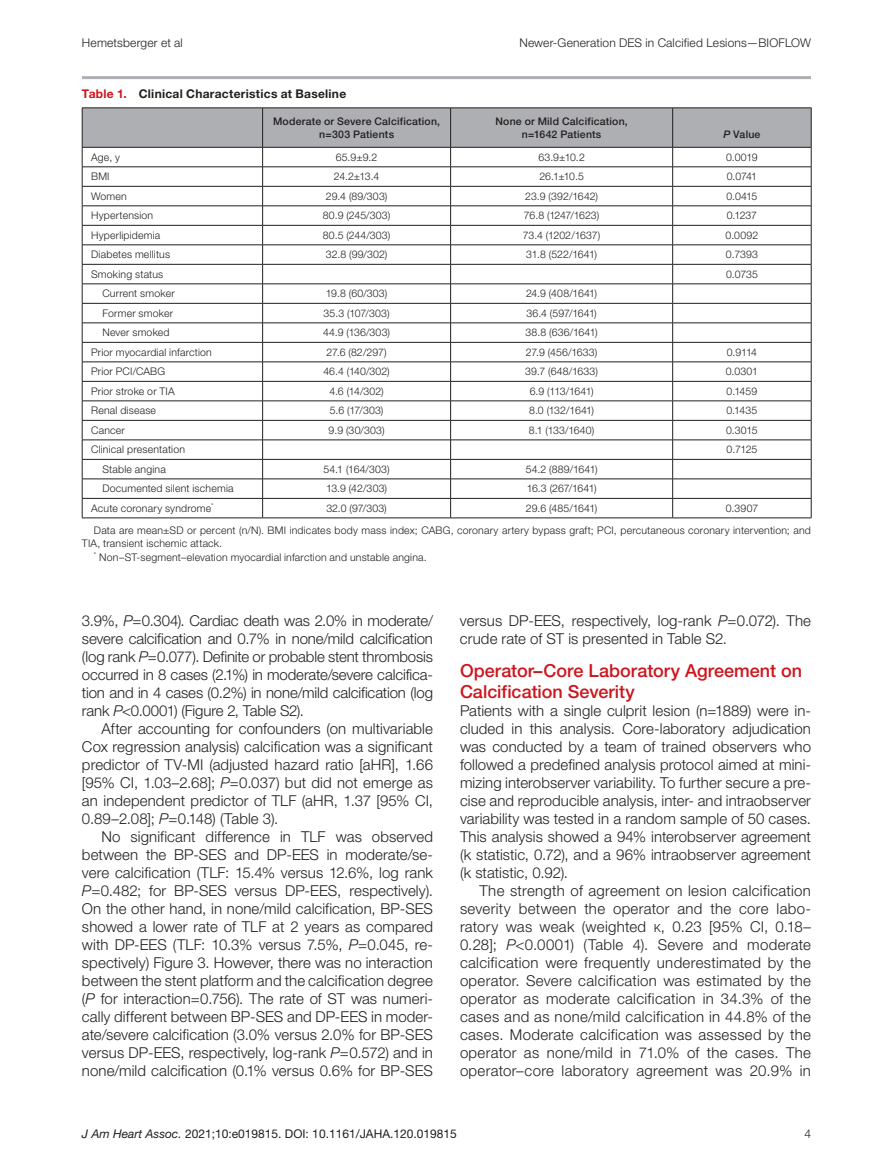
<style>
.page{position:relative;width:893px;height:1174px;background:#fff}
.page>*{position:absolute;margin:0;border:0;box-sizing:border-box;transform-origin:0 0}
.t1{font:500 18px/21px "Helvetica Neue LT Std";color:#cd151d}
.t2{font:300 15px/18px "Helvetica Neue LT Std";letter-spacing:.005em;color:#231f20;text-align:justify}
.t3{font:300 12px "Helvetica Neue LT Std";letter-spacing:.015em;color:#231f20}
.t4{font:12px "Helvetica Neue LT Std";color:#231f20}
.t5{font:700 12px "Helvetica Neue LT Std";letter-spacing:.025em;color:#231f20}
.t6{font:300 10.5px/21.9px "Helvetica Neue LT Std";letter-spacing:.02em;color:#231f20}
.t7{font:500 10.5px/13.5px "Helvetica Neue LT Std";letter-spacing:.02em;color:#231f20;text-align:center}
.t8{font:300 10.5px "Helvetica Neue LT Std";letter-spacing:-.015em;color:#231f20}
.t9{font:300 10.5px "Helvetica Neue LT Std";letter-spacing:-.035em;color:#231f20}
.t10{font:300 10.5px "Helvetica Neue LT Std";letter-spacing:-.01em;color:#231f20}
.t11{font:300 10.5px "Helvetica Neue LT Std";letter-spacing:-.005em;color:#231f20}
.t12{font:300 10.5px "Helvetica Neue LT Std";letter-spacing:-.025em;color:#231f20}
.s1{color:#cd151d}
.s2{font-style:italic}
.s3{font-family:"Noto Sans"}
</style>
<div class="page">
<hr style="left:82px;top:517px;width:181px;height:1px;background:#231f20">
<hr style="left:263px;top:517px;width:188px;height:1px;background:#231f20">
<hr style="left:451px;top:517px;width:222px;height:1px;background:#231f20">
<svg style="left:82px;top:108px;width:730px;height:409px"></svg>
<hr style="left:673px;top:517px;width:138px;height:1px;background:#231f20">
<hr style="left:82px;top:76px;width:729px;height:3px;background:#aeafb3">
<p class="t3" style="left:82px;top:35px;width:102px">Hemetsberger et al</p>
<p class="t3" style="left:519px;top:35px;width:293px">Newer-Generation DES in Calcified Lesions—BIOFLOW</p>
<p class="t5" style="left:82px;top:86px;width:266px"><span class="s1">Table 1.</span> Clinical Characteristics at Baseline</p>
<p class="t7" style="left:273px;top:114px;width:169px">Moderate or Severe Calcification, n=303 Patients</p>
<p class="t7" style="left:495px;top:114px;width:134px">None or Mild Calcification, n=1642 Patients</p>
<p class="t7" style="left:723px;top:127px;width:39px"><span class="s2">P</span> Value</p>
<p class="t6" style="left:91px;top:146px;width:30px">Age, y</p>
<p class="t6" style="left:336px;top:146px;width:43px">65.9±9.2</p>
<p class="t6" style="left:538px;top:146px;width:48px">63.9±10.2</p>
<p class="t6" style="left:726px;top:146px;width:33px">0.0019</p>
<p class="t6" style="left:91px;top:165px;width:20px">BMI</p>
<p class="t6" style="left:334px;top:165px;width:47px">24.2±13.4</p>
<p class="t6" style="left:539px;top:165px;width:46px">26.1±10.5</p>
<p class="t6" style="left:727px;top:165px;width:32px">0.0741</p>
<p class="t6" style="left:91px;top:185px;width:37px">Women</p>
<p class="t6" style="left:326px;top:185px;width:63px">29.4 (89/303)</p>
<p class="t6" style="left:525px;top:185px;width:74px">23.9 (392/1642)</p>
<p class="t6" style="left:726px;top:185px;width:33px">0.0415</p>
<p class="t6" style="left:91px;top:204px;width:64px">Hypertension</p>
<p class="t6" style="left:323px;top:204px;width:69px">80.9 (245/303)</p>
<p class="t9" style="left:524px;top:209px;width:77px">76.8 (1247/1623)</p>
<p class="t6" style="left:727px;top:204px;width:32px">0.1237</p>
<p class="t6" style="left:91px;top:224px;width:71px">Hyperlipidemia</p>
<p class="t6" style="left:323px;top:224px;width:69px">80.5 (244/303)</p>
<p class="t8" style="left:523px;top:229px;width:79px">73.4 (1202/1637)</p>
<p class="t6" style="left:726px;top:224px;width:34px">0.0092</p>
<p class="t6" style="left:91px;top:243px;width:80px">Diabetes mellitus</p>
<p class="t6" style="left:326px;top:243px;width:63px">32.8 (99/302)</p>
<p class="t8" style="left:526px;top:248px;width:72px">31.8 (522/1641)</p>
<p class="t6" style="left:726px;top:243px;width:33px">0.7393</p>
<p class="t6" style="left:91px;top:263px;width:74px">Smoking status</p>
<p class="t6" style="left:726px;top:263px;width:33px">0.0735</p>
<p class="t6" style="left:102px;top:282px;width:74px">Current smoker</p>
<p class="t6" style="left:326px;top:282px;width:63px">19.8 (60/303)</p>
<p class="t10" style="left:526px;top:287px;width:73px">24.9 (408/1641)</p>
<p class="t6" style="left:102px;top:302px;width:72px">Former smoker</p>
<p class="t6" style="left:324px;top:302px;width:67px">35.3 (107/303)</p>
<p class="t11" style="left:526px;top:307px;width:72px">36.4 (597/1641)</p>
<p class="t6" style="left:102px;top:321px;width:69px">Never smoked</p>
<p class="t6" style="left:323px;top:321px;width:68px">44.9 (136/303)</p>
<p class="t6" style="left:526px;top:321px;width:74px">38.8 (636/1641)</p>
<p class="t6" style="left:91px;top:341px;width:122px">Prior myocardial infarction</p>
<p class="t6" style="left:326px;top:341px;width:62px">27.6 (82/297)</p>
<p class="t6" style="left:526px;top:341px;width:73px">27.9 (456/1633)</p>
<p class="t6" style="left:727px;top:341px;width:32px">0.9114</p>
<p class="t6" style="left:91px;top:360px;width:76px">Prior PCI/CABG</p>
<p class="t6" style="left:323px;top:360px;width:68px">46.4 (140/302)</p>
<p class="t6" style="left:525px;top:360px;width:74px">39.7 (648/1633)</p>
<p class="t6" style="left:726px;top:360px;width:34px">0.0301</p>
<p class="t6" style="left:91px;top:380px;width:85px">Prior stroke or TIA</p>
<p class="t6" style="left:329px;top:380px;width:56px">4.6 (14/302)</p>
<p class="t6" style="left:530px;top:380px;width:65px">6.9 (113/1641)</p>
<p class="t6" style="left:727px;top:380px;width:32px">0.1459</p>
<p class="t6" style="left:91px;top:399px;width:66px">Renal disease</p>
<p class="t6" style="left:330px;top:399px;width:55px">5.6 (17/303)</p>
<p class="t6" style="left:529px;top:399px;width:66px">8.0 (132/1641)</p>
<p class="t6" style="left:726px;top:399px;width:32px">0.1435</p>
<p class="t6" style="left:91px;top:419px;width:35px">Cancer</p>
<p class="t6" style="left:329px;top:419px;width:57px">9.9 (30/303)</p>
<p class="t6" style="left:529px;top:419px;width:67px">8.1 (133/1640)</p>
<p class="t6" style="left:726px;top:419px;width:33px">0.3015</p>
<p class="t6" style="left:91px;top:438px;width:95px">Clinical presentation</p>
<p class="t6" style="left:727px;top:438px;width:32px">0.7125</p>
<p class="t6" style="left:102px;top:458px;width:65px">Stable angina</p>
<p class="t6" style="left:324px;top:458px;width:68px">54.1 (164/303)</p>
<p class="t6" style="left:526px;top:458px;width:73px">54.2 (889/1641)</p>
<p class="t6" style="left:102px;top:477px;width:133px">Documented silent ischemia</p>
<p class="t6" style="left:326px;top:477px;width:63px">13.9 (42/303)</p>
<p class="t12" style="left:527px;top:482px;width:71px">16.3 (267/1641)</p>
<p class="t6" style="left:91px;top:497px;width:124px">Acute coronary syndrome<sup>*</sup></p>
<p class="t6" style="left:326px;top:497px;width:62px">32.0 (97/303)</p>
<p class="t6" style="left:526px;top:497px;width:73px">29.6 (485/1641)</p>
<p class="t6" style="left:94px;top:497px;width:718px;text-indent:632px">0.3907<br>Data are mean±SD or percent (n/N). BMI indicates body mass index; CABG, coronary artery bypass graft; PCI, percutaneous coronary intervention; and</p>
<p class="t6" style="left:94px;top:536px;width:334px;line-height:13.5px;text-indent:-12px">TIA, transient ischemic attack.<br><sup>*</sup> Non–ST-segment–elevation myocardial infarction and unstable angina.</p>
<p class="t2" style="left:82px;top:611px;width:353px">3.9%, <span class="s2">P</span>=0.304). Cardiac death was 2.0% in moderate/ severe calcification and 0.7% in none/mild calcification (log rank <span class="s2">P</span>=0.077). Definite or probable stent thrombosis occurred in 8 cases (2.1%) in moderate/severe calcifica&shy;tion and in 4 cases (0.2%) in none/mild calcification (log rank <span class="s2">P</span>&lt;0.0001) (Figure 2, Table S2).</p>
<p class="t2" style="left:82px;top:719px;width:353px;text-indent:20px">After accounting for confounders (on multivariable Cox regression analysis) calcification was a significant predictor of TV-MI (adjusted hazard ratio [aHR], 1.66 [95% CI, 1.03–2.68]; <span class="s2">P</span>=0.037) but did not emerge as an independent predictor of TLF (aHR, 1.37 [95% CI, 0.89–2.08]; <span class="s2">P</span>=0.148) (Table 3).</p>
<p class="t2" style="left:82px;top:827px;width:353px;text-indent:20px">No significant difference in TLF was observed between the BP-SES and DP-EES in moderate/se&shy;vere calcification (TLF: 15.4% versus 12.6%, log rank <span class="s2">P</span>=0.482; for BP-SES versus DP-EES, respectively).<br>On the other hand, in none/mild calcification, BP-SES showed a lower rate of TLF at 2 years as compared with DP-EES (TLF: 10.3% versus 7.5%, <span class="s2">P</span>=0.045, re&shy;spectively) Figure 3. However, there was no interaction between the stent platform and the calcification degree (<span class="s2">P</span> for interaction=0.756). The rate of ST was numeri&shy;cally different between BP-SES and DP-EES in moder&shy;ate/severe calcification (3.0% versus 2.0% for BP-SES versus DP-EES, respectively, log-rank <span class="s2">P</span>=0.572) and in none/mild calcification (0.1% versus 0.6% for BP-SES</p>
<p class="t2" style="left:460px;top:611px;width:352px">versus DP-EES, respectively, log-rank <span class="s2">P</span>=0.072). The crude rate of ST is presented in Table S2.</p>
<p class="t1" style="left:460px;top:659px;width:344px">Operator–Core Laboratory Agreement on<br>Calcification Severity</p>
<p class="t2" style="left:460px;top:701px;width:353px">Patients with a single culprit lesion (n=1889) were in&shy;cluded in this analysis. Core-laboratory adjudication was conducted by a team of trained observers who followed a predefined analysis protocol aimed at mini&shy;mizing interobserver variability. To further secure a pre&shy;cise and reproducible analysis, inter- and intraobserver variability was tested in a random sample of 50 cases.<br>This analysis showed a 94% interobserver agreement (k statistic, 0.72), and a 96% intraobserver agreement (k statistic, 0.92).</p>
<p class="t2" style="left:460px;top:881px;width:353px;text-indent:20px">The strength of agreement on lesion calcification severity between the operator and the core labo&shy;ratory was weak (weighted <span class="s3">κ</span>, 0.23 [95% CI, 0.18– 0.28]; <span class="s2">P</span>&lt;0.0001) (Table 4). Severe and moderate calcification were frequently underestimated by the operator. Severe calcification was estimated by the operator as moderate calcification in 34.3% of the cases and as none/mild calcification in 44.8% of the cases. Moderate calcification was assessed by the operator as none/mild in 71.0% of the cases. The operator–core laboratory agreement was 20.9% in</p>
<p class="t4" style="left:82px;top:1126px;width:376px"><span class="s2">J Am Heart Assoc.</span> 2021;10:e019815. DOI: 10.1161/JAHA.120.019815</p>
<p class="t3" style="left:804px;top:1126px;width:8px">4</p>
</div>
